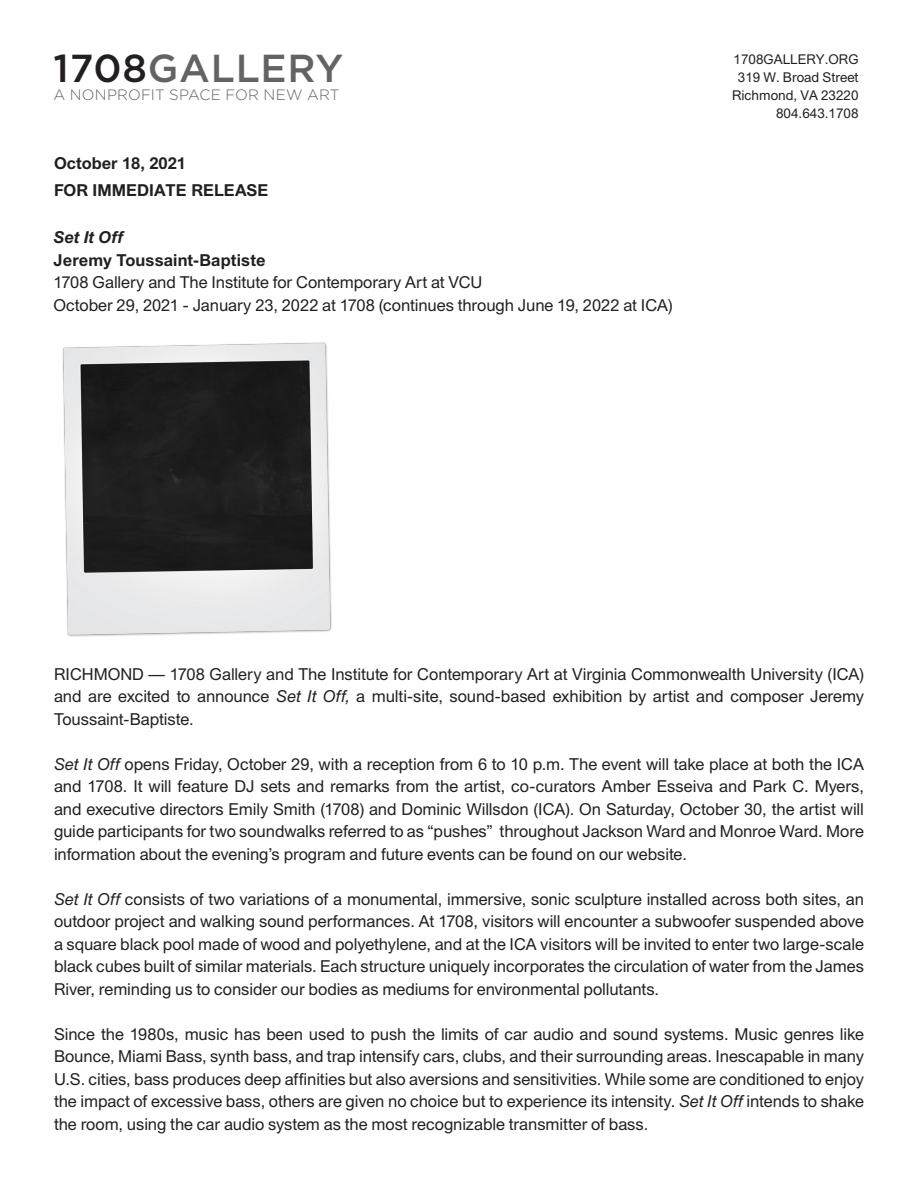
<style>
.page{position:relative;width:918px;height:1188px;background:#fff}
.page>*{position:absolute;margin:0;border:0;box-sizing:border-box;transform-origin:0 0}
.t1{font:500 39px "Gotham";letter-spacing:.02em;color:#636366}
.t2{font:16.5px/22.5px "Union";letter-spacing:-.005em;color:#231f20;text-align:justify}
.t3{font:700 16.5px "Union";color:#231f20}
.t4{font:italic 700 16.5px "Union";letter-spacing:.005em;color:#231f20}
.t5{font:300 15px "Gotham";letter-spacing:.01em;color:#636366}
.t6{font:13.5px "Union";color:#231f20}
.s1{color:#231f20}
.s2{font-style:italic}
</style>
<div class="page">
<img style="left:62px;top:342px;width:270px;height:295px">
<p class="t1" style="left:54px;top:47px;width:291px"><span class="s1">1708</span>GALLERY</p>
<p class="t5" style="left:54px;top:86px;width:288px">A NONPROFIT SPACE FOR NEW ART</p>
<p class="t3" style="left:54px;top:153px;width:134px">October 18, 2021</p>
<p class="t3" style="left:54px;top:180px;width:216px">FOR IMMEDIATE RELEASE</p>
<p class="t4" style="left:54px;top:227px;width:71px">Set It Off</p>
<p class="t3" style="left:54px;top:250px;width:214px">Jeremy Toussaint-Baptiste</p>
<p class="t2" style="left:54px;top:271px;width:430px">1708 Gallery and The Institute for Contemporary Art at VCU</p>
<p class="t2" style="left:54px;top:294px;width:621px">October 29, 2021 - January 23, 2022 at 1708 (continues through June 19, 2022 at ICA)</p>
<p class="t6" style="left:734px;top:51px;width:127px">1708GALLERY.ORG</p>
<p class="t6" style="left:738px;top:69px;width:122px">319 W. Broad Street</p>
<p class="t6" style="left:732px;top:87px;width:128px">Richmond, VA 23220</p>
<p class="t6" style="left:776px;top:105px;width:84px">804.643.1708</p>
<p class="t2" style="left:54px;top:663px;width:812px">RICHMOND — 1708 Gallery and The Institute for Contemporary Art at Virginia Commonwealth University (ICA) and are excited to announce <span class="s2">Set It Off,</span> a multi-site, sound-based exhibition by artist and composer Jeremy Toussaint-Baptiste.</p>
<p class="t2" style="left:54px;top:753px;width:812px"><span class="s2">Set It Off</span> opens Friday, October 29, with a reception from 6 to 10 p.m. The event will take place at both the ICA and 1708. It will feature DJ sets and remarks from the artist, co-curators Amber Esseiva and Park C. Myers, and executive directors Emily Smith (1708) and Dominic Willsdon (ICA). On Saturday, October 30, the artist will guide participants for two soundwalks referred to as “pushes” throughout Jackson Ward and Monroe Ward. More information about the evening’s program and future events can be found on our website.</p>
<p class="t2" style="left:54px;top:888px;width:812px"><span class="s2">Set It Off</span> consists of two variations of a monumental, immersive, sonic sculpture installed across both sites, an outdoor project and walking sound performances. At 1708, visitors will encounter a subwoofer suspended above a square black pool made of wood and polyethylene, and at the ICA visitors will be invited to enter two large-scale black cubes built of similar materials. Each structure uniquely incorporates the circulation of water from the James River, reminding us to consider our bodies as mediums for environmental pollutants.</p>
<p class="t2" style="left:54px;top:1023px;width:812px">Since the 1980s, music has been used to push the limits of car audio and sound systems. Music genres like Bounce, Miami Bass, synth bass, and trap intensify cars, clubs, and their surrounding areas. Inescapable in many U.S. cities, bass produces deep affinities but also aversions and sensitivities. While some are conditioned to enjoy the impact of excessive bass, others are given no choice but to experience its intensity. <span class="s2">Set It Off</span> intends to shake the room, using the car audio system as the most recognizable transmitter of bass.</p>
</div>
